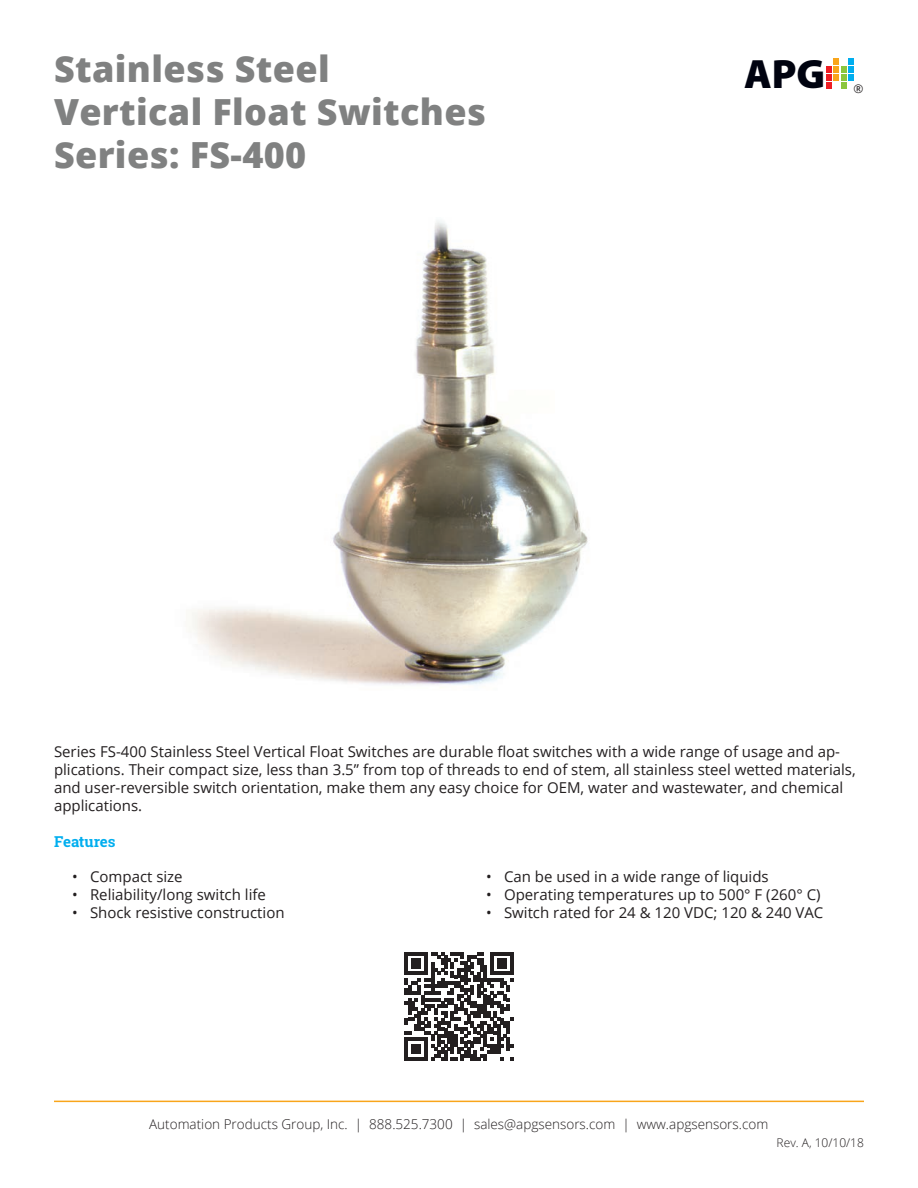
<style>
.page{position:relative;width:918px;height:1188px;background:#fff}
.page>*{position:absolute;margin:0;border:0;box-sizing:border-box;transform-origin:0 0}
.t1{font:900 41.1px "Myriad Pro";color:#000310}
.t2{font:800 36px/43.2px "Open Sans";letter-spacing:.01em;color:#808181}
.t3{font:15px/18px "Open Sans";color:#231f20}
.t4{font:700 15px "Roboto Slab";color:#00aeef}
.t5{font:300 13.5px "Open Sans";color:#231f20}
.t6{font:300 12px "Open Sans";color:#231f20}
.t7{font:12px "Open Sans";color:#231f20}
</style>
<div class="page">
<hr style="left:54px;top:1101px;width:810px;height:1px;background:#f9a51b">
<div style="left:826px;top:82px;width:6px;height:7px;background:#ee1d23"></div>
<div style="left:826px;top:66px;width:6px;height:7px;background:#ee1d23"></div>
<div style="left:826px;top:74px;width:6px;height:7px;background:#ee1d23"></div>
<svg style="left:834px;top:58px;width:5px;height:23px"></svg>
<div style="left:841px;top:82px;width:6px;height:7px;background:#8bc63e"></div>
<div style="left:841px;top:66px;width:6px;height:7px;background:#8bc63e"></div>
<div style="left:841px;top:74px;width:6px;height:7px;background:#8bc63e"></div>
<div style="left:848px;top:74px;width:6px;height:7px;background:#00aeef"></div>
<div style="left:848px;top:58px;width:6px;height:7px;background:#00aeef"></div>
<div style="left:848px;top:66px;width:6px;height:7px;background:#00aeef"></div>
<svg style="left:405px;top:952px;width:108px;height:109px"></svg>
<img style="left:192px;top:220px;width:396px;height:465px">
<h2 class="t2" style="left:54px;top:45px;width:434px">Stainless Steel<br>Vertical Float Switches<br>Series: FS-400</h2>
<h1 class="t1" style="left:744px;top:47px;width:83px">APG</h1>
<p class="t7" style="left:854px;top:81px;width:11px">®</p>
<p class="t3" style="left:54px;top:742px;width:803px">Series FS-400 Stainless Steel Vertical Float Switches are durable float switches with a wide range of usage and ap&shy;plications. Their compact size, less than 3.5” from top of threads to end of stem, all stainless steel wetted materials, and user-reversible switch orientation, make them any easy choice for OEM, water and wastewater, and chemical applications.</p>
<p class="t4" style="left:54px;top:831px;width:63px">Features</p>
<p class="t3" style="left:72px;top:867px;width:112px">• Compact size</p>
<p class="t3" style="left:72px;top:885px;width:195px">• Reliability/long switch life</p>
<p class="t3" style="left:72px;top:903px;width:214px">• Shock resistive construction</p>
<p class="t3" style="left:486px;top:867px;width:284px">• Can be used in a wide range of liquids</p>
<p class="t3" style="left:486px;top:885px;width:336px">• Operating temperatures up to 500° F (260° C)</p>
<p class="t3" style="left:486px;top:903px;width:339px">• Switch rated for 24 &amp; 120 VDC; 120 &amp; 240 VAC</p>
<p class="t5" style="left:149px;top:1115px;width:621px">Automation Products Group, Inc. | 888.525.7300 | sales@apgsensors.com | www.apgsensors.com</p>
<p class="t6" style="left:777px;top:1134px;width:89px">Rev. A, 10/10/18</p>
</div>
